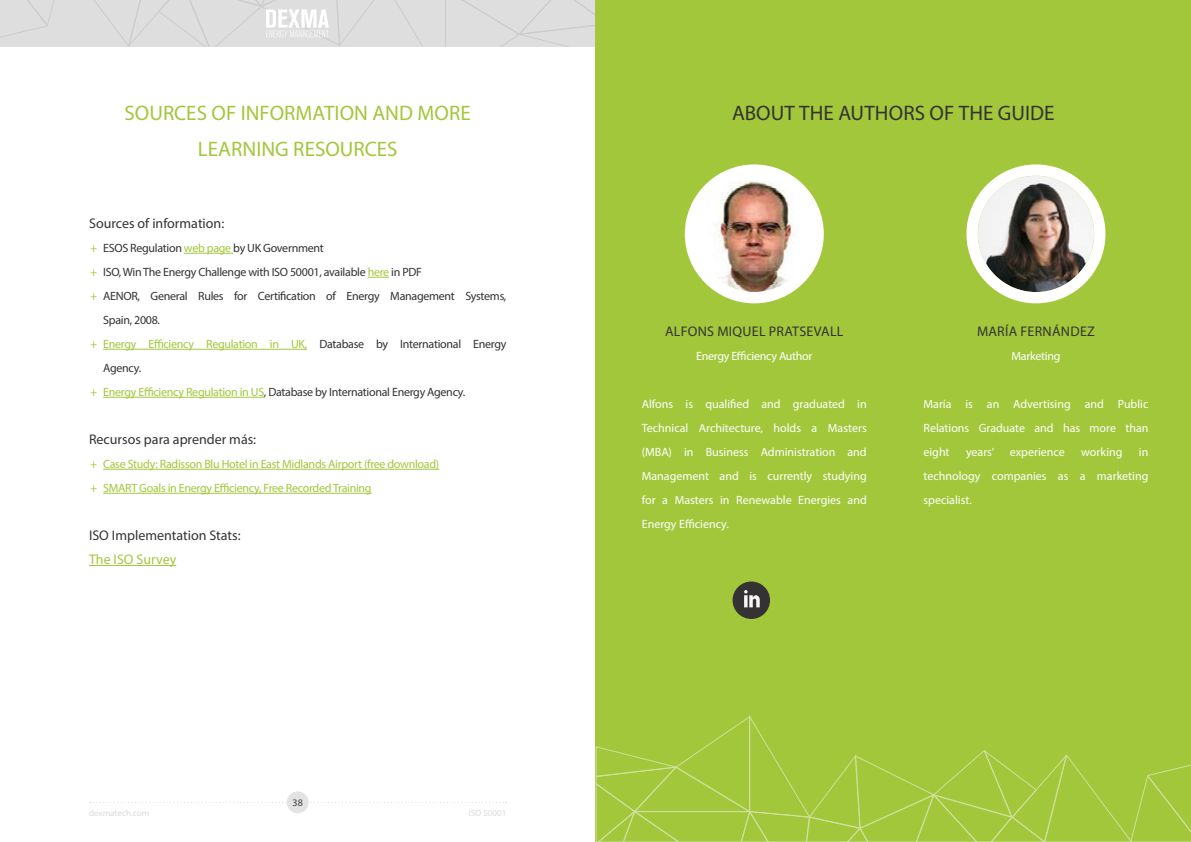
<style>
.page{position:relative;width:1191px;height:842px;background:#fff}
.page>*{position:absolute;margin:0;border:0;box-sizing:border-box;transform-origin:0 0}
.t1{font:21px/36px "Myriad Pro";color:#a2c73a;text-align:center}
.t2{font:21px "Myriad Pro";letter-spacing:.005em;color:#343233}
.t3{font:14px "Myriad Pro";color:#343233}
.t4{font:14px "Myriad Pro";letter-spacing:.02em;color:#343233}
.t5{font:14px "Myriad Pro";color:#a2c73a}
.t6{font:12px/24px "Myriad Pro";color:#fff;text-align:justify}
.t7{font:12px "Myriad Pro";letter-spacing:-.025em;color:#343233}
.t8{font:12px/24px "Myriad Pro";letter-spacing:-.025em;color:#a2c73a}
.t9{font:12px "Myriad Pro";letter-spacing:-.025em;color:#fff}
.t10{font:10px "Myriad Pro";color:#3c3c3b}
.t11{font:9px "Myriad Pro";color:#dadada}
.s1{color:#a2c73a}
.s2{color:#343233}
</style>
<div class="page">
<svg style="left:90px;top:802px;width:416px;height:1px"></svg>
<div style="left:287px;top:791px;width:22px;height:22px;background:#e3e3e3;border-radius:50%"></div>
<svg style="left:0;top:0;width:595px;height:46px;background:#dedede"></svg>
<hr style="left:184px;top:253px;width:49px;height:1px;background:#a2c73a">
<svg style="left:368px;top:277px;width:21px;height:1px"></svg>
<hr style="left:103px;top:349px;width:204px;height:1px;background:#a2c73a">
<hr style="left:103px;top:397px;width:161px;height:1px;background:#a2c73a">
<hr style="left:103px;top:469px;width:336px;height:1px;background:#a2c73a">
<hr style="left:103px;top:493px;width:269px;height:1px;background:#a2c73a">
<hr style="left:89px;top:565px;width:87px;height:1px;background:#a2c73a">
<div style="left:595px;top:0;width:596px;height:842px;background:#a2c73a"></div>
<img style="left:977px;top:176px;width:117px;height:116px;border-radius:58px">
<div style="left:966px;top:164px;width:139px;height:139px;border:11px solid #fff;border-radius:50%"></div>
<div style="left:690px;top:170px;width:128px;height:128px;background:#fff;border-radius:50%"></div>
<img style="left:698px;top:181px;width:110px;height:111px">
<div style="left:685px;top:164px;width:138px;height:139px;border:11px solid #fff;border-radius:50%"></div>
<svg style="left:595px;top:715px;width:596px;height:127px"></svg>
<div style="left:732px;top:581px;width:38px;height:38px;background:#343233;border-radius:50%"></div>
<svg style="left:744px;top:590px;width:15px;height:17px"></svg>
<h1 class="t1" style="left:125px;top:95px;width:348px">SOURCES OF INFORMATION AND MORE<br>LEARNING RESOURCES</h1>
<p class="t3" style="left:89px;top:215px;width:137px">Sources of information:</p>
<p class="t7" style="left:90px;top:241px;width:235px"><span class="s1">+</span> ESOS Regulation <span class="s1">web page</span> by UK Government</p>
<p class="t7" style="left:90px;top:265px;width:333px"><span class="s1">+</span> ISO, Win The Energy Challenge with ISO 50001, available <span class="s1">here</span> in PDF</p>
<p class="t7" style="left:90px;top:289px;width:418px"><span class="s1">+</span> AENOR, General Rules for Certification of Energy Management Systems,</p>
<p class="t7" style="left:103px;top:313px;width:58px">Spain, 2008.</p>
<p class="t8" style="left:90px;top:332px;width:418px">+ Energy Efficiency Regulation in UK, <span class="s2">Database by International Energy</span></p>
<p class="t7" style="left:103px;top:361px;width:40px">Agency.</p>
<p class="t7" style="left:90px;top:385px;width:376px"><span class="s1">+ Energy Efficiency Regulation in US</span>, Database by International Energy Agency.</p>
<p class="t3" style="left:89px;top:431px;width:169px">Recursos para aprender más:</p>
<p class="t8" style="left:90px;top:452px;width:350px">+ Case Study: Radisson Blu Hotel in East Midlands Airport (free download) + SMART Goals in Energy Efficiency, Free Recorded Training</p>
<p class="t3" style="left:89px;top:527px;width:153px">ISO Implementation Stats:</p>
<p class="t5" style="left:89px;top:551px;width:89px">The ISO Survey</p>
<p class="t10" style="left:293px;top:796px;width:12px">38</p>
<p class="t11" style="left:89px;top:807px;width:62px">dexmatech.com</p>
<p class="t11" style="left:468px;top:807px;width:39px">ISO 50001</p>
<h1 class="t2" style="left:732px;top:100px;width:324px">ABOUT THE AUTHORS OF THE GUIDE</h1>
<p class="t4" style="left:665px;top:323px;width:180px">ALFONS MIQUEL PRATSEVALL</p>
<p class="t9" style="left:696px;top:349px;width:118px">Energy Efficiency Author</p>
<p class="t6" style="left:642px;top:392px;width:226px">Alfons is qualified and graduated in Technical Architecture, holds a Masters (MBA) in Business Administration and Management and is currently studying for a Masters in Renewable Energies and Energy Efficiency.</p>
<p class="t4" style="left:977px;top:323px;width:119px">MARÍA FERNÁNDEZ</p>
<p class="t9" style="left:1011px;top:349px;width:50px">Marketing</p>
<p class="t6" style="left:923px;top:392px;width:226px">María is an Advertising and Public Relations Graduate and has more than eight</p>
<p class="t6" style="left:966px;top:440px;width:30px">years’</p>
<p class="t6" style="left:1009px;top:440px;width:57px">experience</p>
<p class="t6" style="left:1081px;top:440px;width:43px">working</p>
<p class="t6" style="left:923px;top:440px;width:226px;text-indent:215px">in technology companies as a marketing specialist.</p>
</div>
